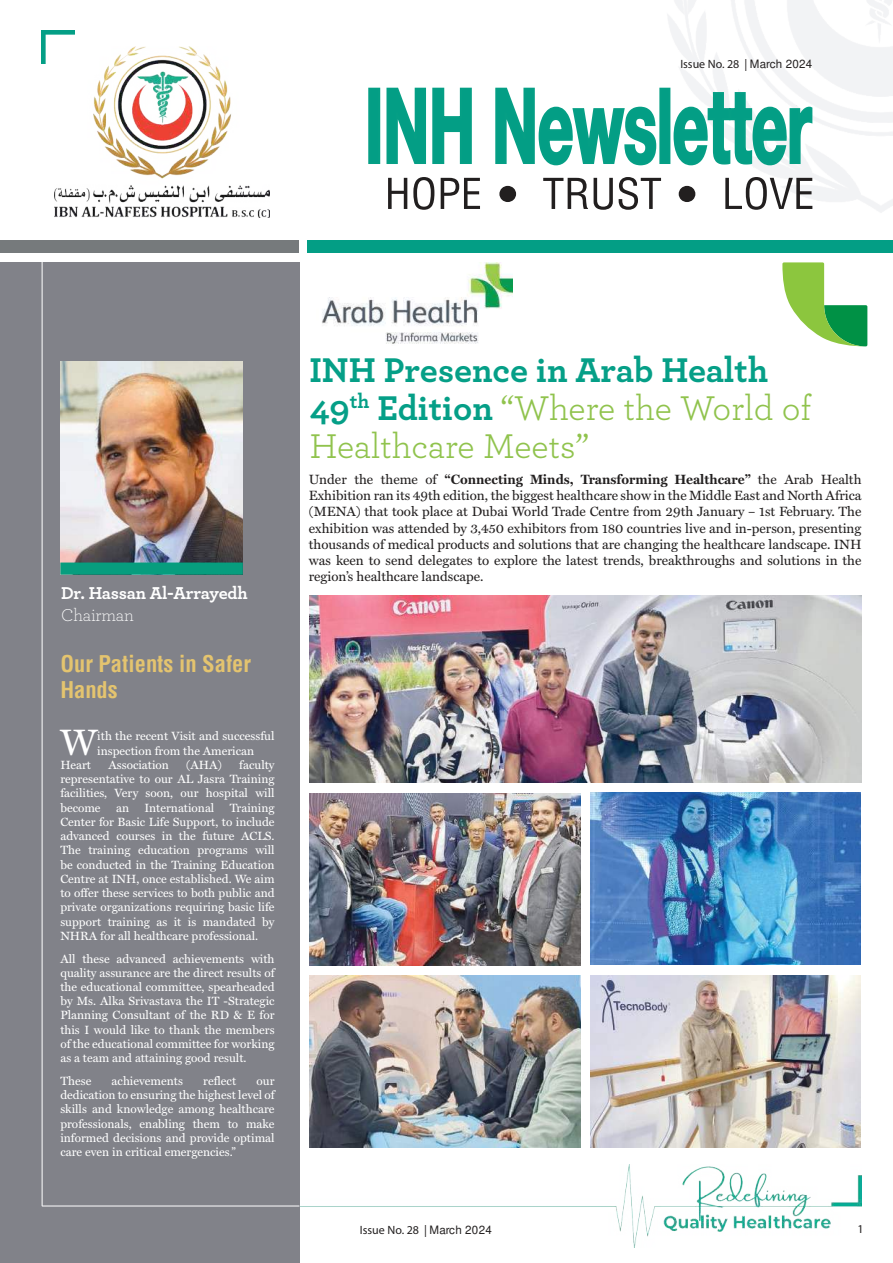
<style>
.page{position:relative;width:893px;height:1263px;background:#fff}
.page>*{position:absolute;margin:0;border:0;box-sizing:border-box;transform-origin:0 0}
.t1{font:36.9px "Miller Text";color:#fff}
.t2{font:700 36px/37.5px "Archer";color:#059f87}
.t3{font:700 condensed 22.5px/25.5px "Helvetica";color:#e4c46f}
.t4{font:700 18px "Archer";letter-spacing:-.01em;color:#fff}
.t5{font:300 18px "Archer";letter-spacing:-.01em;color:#fff}
.t6{font:13.5px/16.2px "Miller Text";color:#221f1f;text-align:justify}
.t7{font:12px/14.2px "Miller Text";color:#fff;text-align:justify}
.t8{font:12px "Myriad Pro";color:#221f1f}
.s1{font-family:"Helvetica Neue";font-weight:300;font-size:11.55px}
.s2{font-weight:400;color:#90c34d}
.s3{font-weight:700}
</style>
<div class="page">
<img style="left:299px;top:1165px;width:562px;height:82px">
<img style="left:322px;top:262px;width:191px;height:82px">
<img style="left:309px;top:595px;width:552px;height:188px">
<img style="left:590px;top:976px;width:271px;height:172px">
<img style="left:309px;top:976px;width:272px;height:172px">
<img style="left:590px;top:792px;width:271px;height:172px">
<img style="left:309px;top:793px;width:272px;height:172px">
<div style="left:307px;top:240px;width:586px;height:13px;background:#039e85"></div>
<div style="left:0;top:240px;width:298px;height:13px;background:#767a7c"></div>
<img style="left:54px;top:46px;width:216px;height:172px">
<svg style="left:388px;top:177px;width:424px;height:33px"></svg>
<svg style="left:368px;top:86px;width:445px;height:81px"></svg>
<div style="left:0;top:262px;width:299px;height:1001px;background:#818289"></div>
<img style="left:60px;top:362px;width:183px;height:200px">
<div style="left:60px;top:562px;width:183px;height:13px;background:#079d7e"></div>
<hr style="left:42px;top:1206px;width:257px;height:1px;background:#fff">
<hr style="left:42px;top:260px;width:1px;height:946px;background:#fff">
<img style="left:42px;top:31px;width:33px;height:33px">
<svg style="left:782px;top:262px;width:85px;height:84px"></svg>
<p class="t8" style="left:680px;top:59px;width:133px">Issue No. 28 | <span class="s1">March 2024</span></p>
<h3 class="t4" style="left:61px;top:584px;width:188px">Dr. Hassan Al-Arrayedh</h3>
<h3 class="t5" style="left:61px;top:606px;width:74px">Chairman</h3>
<h3 class="t3" style="left:60px;top:653px;width:192px">Our Patients in Safer<br>Hands</h3>
<h1 class="t1" style="left:60px;top:727px;width:38px">W</h1>
<p class="t7" style="left:97px;top:730px;width:179px">ith the recent Visit and successful inspection from the American</p>
<p class="t7" style="left:60px;top:758px;width:32px">Heart</p>
<p class="t7" style="left:108px;top:758px;width:62px">Association</p>
<p class="t7" style="left:186px;top:758px;width:37px">(AHA)</p>
<p class="t7" style="left:60px;top:758px;width:216px;text-indent:179px">faculty representative to our AL Jasra Training facilities, Very soon, our hospital will become</p>
<p class="t7" style="left:116px;top:801px;width:15px">an</p>
<p class="t7" style="left:145px;top:801px;width:71px">International</p>
<p class="t7" style="left:60px;top:801px;width:216px;text-indent:169px">Training Center for Basic Life Support, to include advanced courses in the future ACLS.<br>The training education programs will be conducted in the Training Education Centre at INH, once established. We aim to offer these services to both public and private organizations requiring basic life support training as it is mandated by NHRA for all healthcare professional.</p>
<p class="t7" style="left:60px;top:952px;width:216px">All these advanced achievements with quality assurance are the direct results of the educational committee, spearheaded by Ms. Alka Srivastava the IT -Strategic Planning Consultant of the RD &amp; E for this I would like to thank the members of the educational committee for working as a team and attaining good result.</p>
<p class="t7" style="left:60px;top:1075px;width:33px">These</p>
<p class="t7" style="left:112px;top:1075px;width:73px">achievements</p>
<p class="t7" style="left:203px;top:1075px;width:35px">reflect</p>
<p class="t7" style="left:60px;top:1075px;width:216px;text-indent:196px">our dedication to ensuring the highest level of skills and knowledge among healthcare professionals, enabling them to make informed decisions and provide optimal care even in critical emergencies.”</p>
<h2 class="t2" style="left:309px;top:353px;width:504px">INH Presence in Arab Health<br>49<sup>th</sup> Edition <span class="s2">“Where the World of<br>Healthcare Meets”</span></h2>
<p class="t6" style="left:309px;top:472px;width:554px">Under the theme of <span class="s3">“Connecting Minds, Transforming Healthcare”</span> the Arab Health Exhibition ran its 49th edition, the biggest healthcare show in the Middle East and North Africa (MENA) that took place at Dubai World Trade Centre from 29th January – 1st February. The exhibition was attended by 3,450 exhibitors from 180 countries live and in-person, presenting thousands of medical products and solutions that are changing the healthcare landscape. INH was keen to send delegates to explore the latest trends, breakthroughs and solutions in the region’s healthcare landscape.</p>
<p class="t8" style="left:360px;top:1225px;width:133px">Issue No. 28 | <span class="s1">March 2024</span></p>
<p class="t8" style="left:858px;top:1224px;width:8px">1</p>
</div>
